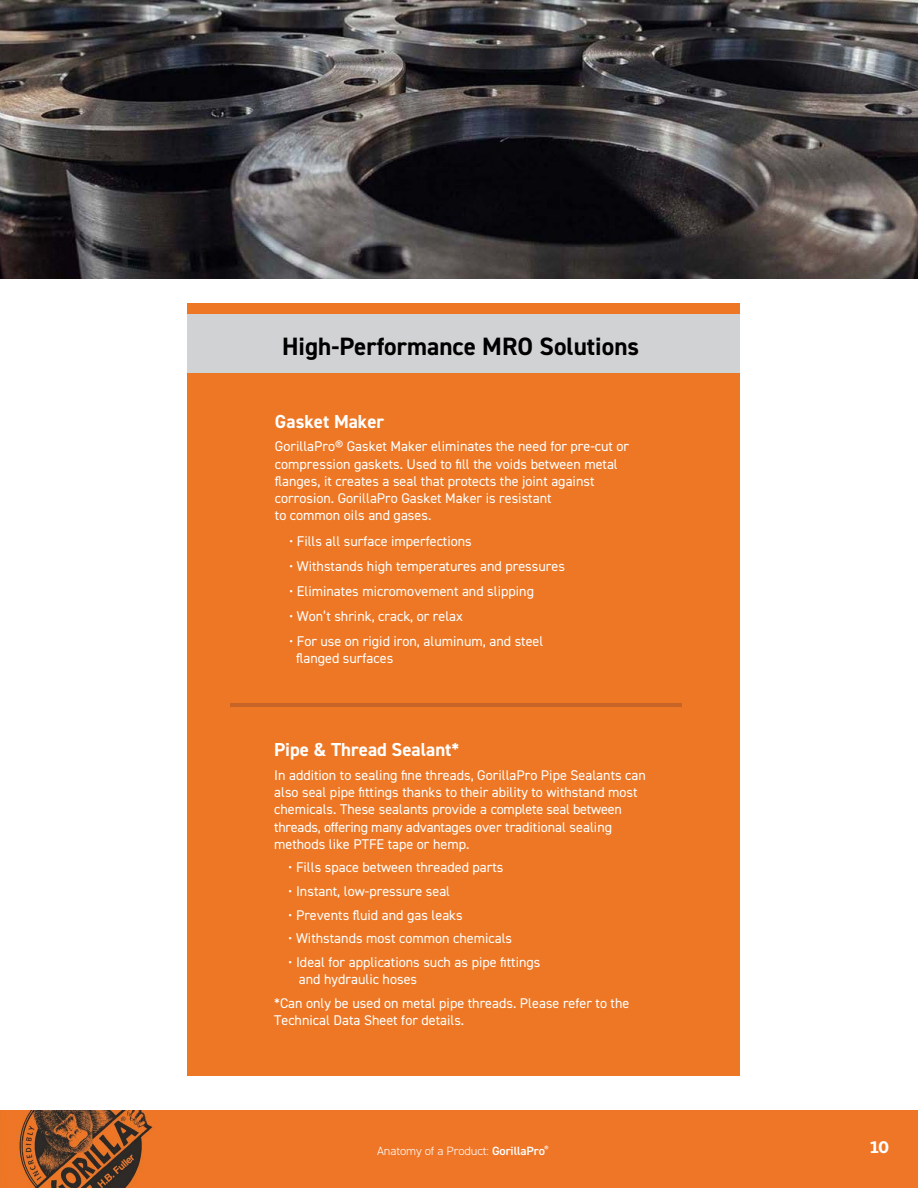
<style>
.page{position:relative;width:918px;height:1188px;background:#fff}
.page>*{position:absolute;margin:0;border:0;box-sizing:border-box;transform-origin:0 0}
.t1{font:700 25.2px "DIN2014";color:#000}
.t2{font:700 18.9px "DIN2014";color:#fff}
.t3{font:700 18px "Depot New";color:#fff;scale:1.05 1}
.t4{font:14.1px/17.2px "DIN2014";color:#fff}
.t5{font:300 12px "DIN2014";letter-spacing:-.01em;color:#fff;scale:1.05 1}
.s1{font-weight:600}
</style>
<div class="page">
<img style="left:0;top:1110px;width:918px;height:78px">
<img style="left:0;top:0;width:918px;height:279px">
<div style="left:187px;top:303px;width:552px;height:772px;background:#ed7724"></div>
<div style="left:187px;top:314px;width:552px;height:59px;background:#d0d2d3"></div>
<hr style="left:230px;top:704px;width:452px;height:3px;background:#c76528">
<h1 class="t1" style="left:282px;top:329px;width:359px">High-Performance MRO Solutions</h1>
<h2 class="t2" style="left:275px;top:409px;width:111px">Gasket Maker</h2>
<p class="t4" style="left:275px;top:439px;width:356px">GorillaPro® Gasket Maker eliminates the need for pre-cut or compression gaskets. Used to fill the voids between metal flanges, it creates a seal that protects the joint against corrosion. GorillaPro Gasket Maker is resistant<br>to common oils and gases.</p>
<p class="t4" style="left:289px;top:533px;width:184px">• Fills all surface imperfections</p>
<p class="t4" style="left:289px;top:559px;width:277px">• Withstands high temperatures and pressures</p>
<p class="t4" style="left:289px;top:584px;width:247px">• Eliminates micromovement and slipping</p>
<p class="t4" style="left:289px;top:609px;width:175px">• Won’t shrink, crack, or relax</p>
<p class="t4" style="left:296px;top:634px;width:249px;text-indent:-7px">• For use on rigid iron, aluminum, and steel flanged surfaces</p>
<h2 class="t2" style="left:274px;top:737px;width:187px">Pipe &amp; Thread Sealant*</h2>
<p class="t4" style="left:274px;top:768px;width:373px">In addition to sealing fine threads, GorillaPro Pipe Sealants can also seal pipe fittings thanks to their ability to withstand most chemicals. These sealants provide a complete seal between threads, offering many advantages over traditional sealing methods like PTFE tape or hemp.</p>
<p class="t4" style="left:288px;top:860px;width:217px">• Fills space between threaded parts</p>
<p class="t4" style="left:288px;top:884px;width:163px">• Instant, low-pressure seal</p>
<p class="t4" style="left:288px;top:907px;width:176px">• Prevents fluid and gas leaks</p>
<p class="t4" style="left:288px;top:931px;width:225px">• Withstands most common chemicals</p>
<p class="t4" style="left:299px;top:955px;width:243px;text-indent:-11px">• Ideal for applications such as pipe fittings and hydraulic hoses</p>
<p class="t4" style="left:274px;top:995px;width:357px">*Can only be used on metal pipe threads. Please refer to the<br>Technical Data Sheet for details.</p>
<p class="t5" style="left:377px;top:1143px;width:165px">Anatomy of a Product: <span class="s1">GorillaPro</span><sup>®</sup></p>
<p class="t3" style="left:870px;top:1135px;width:20px">10</p>
</div>
